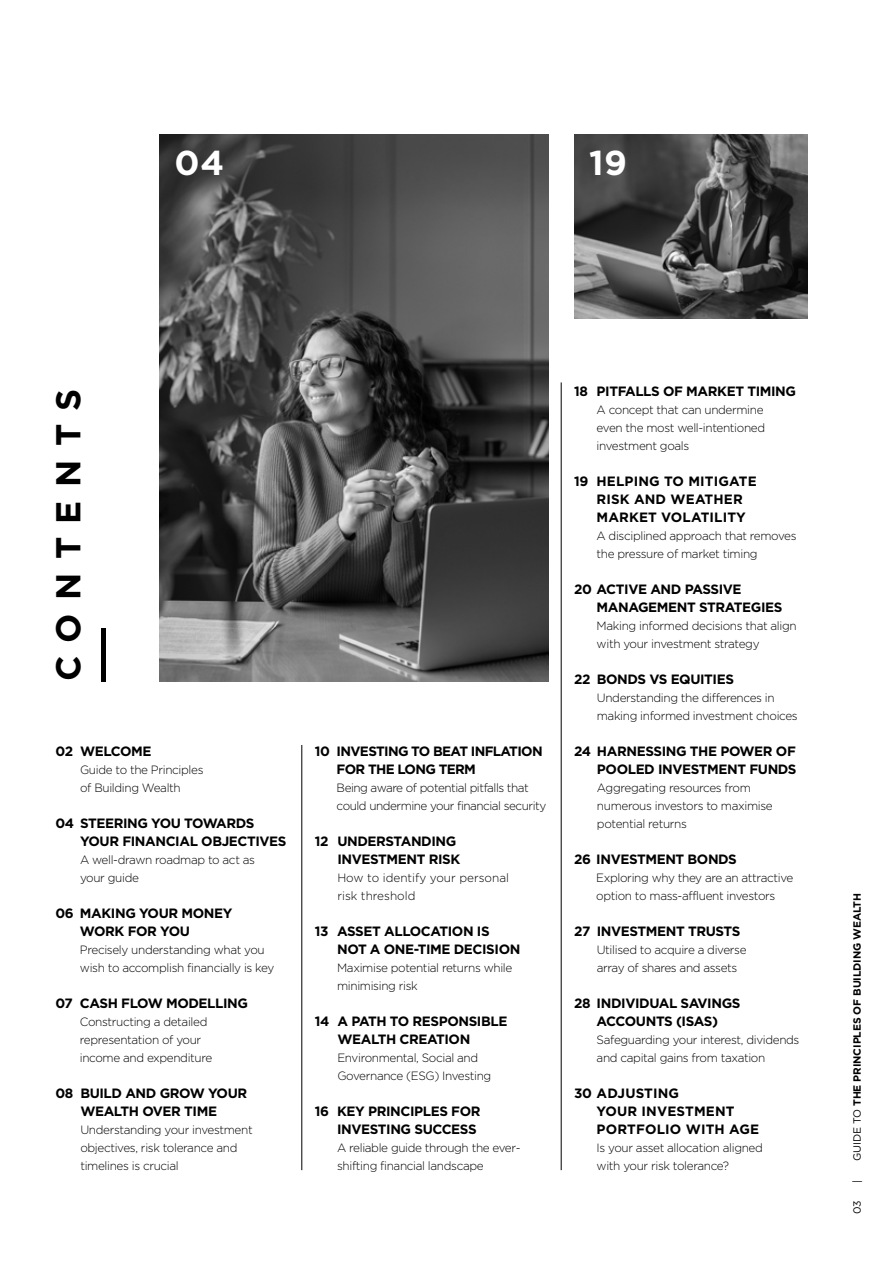
<style>
.page{position:relative;width:893px;height:1263px;background:#fff}
.page>*{position:absolute;margin:0;border:0;box-sizing:border-box;transform-origin:0 0}
.t1{font:700 34.5px "Gotham HTF";letter-spacing:.39em;color:#000}
.t2{font:700 34.5px "Gotham HTF";color:#fff}
.t3{font:700 13.5px/18px "Gotham HTF";letter-spacing:-.03em;color:#000}
.t4{font:700 13.5px/18px "Gotham HTF";letter-spacing:.01em;color:#000}
.t5{font:700 13.5px/18px "Gotham HTF";letter-spacing:-.05em;color:#000}
.t6{font:300 12px/18px "Gotham HTF";letter-spacing:-.03em;color:#000}
.t7{font:300 12px/18px "Gotham HTF";color:#000}
.t8{font:700 10.5px "Gotham HTF";letter-spacing:-.01em;color:#000}
.t9{font:10.5px "Gotham HTF";color:#000}
.s1{font-weight:400}
</style>
<div class="page">
<hr style="left:102px;top:628px;width:4px;height:53px;background:#000">
<hr style="left:302px;top:745px;width:1px;height:425px;background:#000">
<hr style="left:561px;top:382px;width:1px;height:788px;background:#000">
<img style="left:159px;top:135px;width:390px;height:546px">
<img style="left:574px;top:135px;width:234px;height:184px">
<h1 class="t2" style="left:174px;top:143px;width:51px">04</h1>
<h1 class="t2" style="left:589px;top:143px;width:40px">19</h1>
<h1 class="t1" style="left:48px;top:681px;width:294px;rotate:-90deg">CONTENTS</h1>
<p class="t3" style="left:56px;top:742px;width:98px">02 WELCOME</p>
<p class="t6" style="left:80px;top:761px;width:125px">Guide to the Principles of Building Wealth</p>
<p class="t3" style="left:80px;top:814px;width:208px;text-indent:-25px">04 STEERING YOU TOWARDS<br>YOUR FINANCIAL OBJECTIVES</p>
<p class="t6" style="left:80px;top:851px;width:177px">A well-drawn roadmap to act as your guide</p>
<p class="t3" style="left:80px;top:904px;width:154px;text-indent:-24px">06 MAKING YOUR MONEY<br>WORK FOR YOU</p>
<p class="t6" style="left:80px;top:941px;width:196px">Precisely understanding what you wish to accomplish financially is key</p>
<p class="t3" style="left:56px;top:994px;width:194px">07 CASH FLOW MODELLING</p>
<p class="t6" style="left:80px;top:1013px;width:134px">Constructing a detailed representation of your income and expenditure</p>
<p class="t3" style="left:56px;top:1084px;width:193px;text-align:center">08 BUILD AND GROW YOUR<br>WEALTH OVER TIME</p>
<p class="t6" style="left:80px;top:1121px;width:174px">Understanding your investment objectives, risk tolerance and timelines is crucial</p>
<p class="t5" style="left:337px;top:742px;width:208px;text-indent:-22px">10 INVESTING TO BEAT INFLATION<br>FOR THE LONG TERM</p>
<p class="t6" style="left:337px;top:779px;width:211px">Being aware of potential pitfalls that could undermine your financial security</p>
<p class="t3" style="left:315px;top:832px;width:147px;text-align:right">12 UNDERSTANDING<br>INVESTMENT RISK</p>
<p class="t7" style="left:337px;top:869px;width:173px">How to identify your personal risk threshold</p>
<p class="t3" style="left:337px;top:922px;width:185px;text-indent:-22px">13 ASSET ALLOCATION IS<br>NOT A ONE-TIME DECISION</p>
<p class="t6" style="left:337px;top:959px;width:177px">Maximise potential returns while minimising risk</p>
<p class="t3" style="left:337px;top:1012px;width:171px;text-indent:-23px">14 A PATH TO RESPONSIBLE<br>WEALTH CREATION</p>
<p class="t6" style="left:337px;top:1049px;width:155px">Environmental, Social and<br>Governance (ESG) Investing</p>
<p class="t3" style="left:315px;top:1102px;width:167px;text-align:right">16 KEY PRINCIPLES FOR<br>INVESTING SUCCESS</p>
<p class="t6" style="left:337px;top:1139px;width:185px">A reliable guide through the ever&shy;shifting financial landscape</p>
<p class="t3" style="left:574px;top:382px;width:224px">18 PITFALLS OF MARKET TIMING</p>
<p class="t6" style="left:597px;top:401px;width:170px">A concept that can undermine even the most well-intentioned investment goals</p>
<p class="t4" style="left:596px;top:472px;width:162px;text-indent:-22px">19 HELPING TO MITIGATE<br>RISK AND WEATHER<br>MARKET VOLATILITY</p>
<p class="t6" style="left:596px;top:527px;width:202px">A disciplined approach that removes the pressure of market timing</p>
<p class="t3" style="left:597px;top:580px;width:187px;text-indent:-23px">20 ACTIVE AND PASSIVE<br>MANAGEMENT STRATEGIES</p>
<p class="t6" style="left:597px;top:617px;width:202px">Making informed decisions that align with your investment strategy</p>
<p class="t3" style="left:574px;top:670px;width:161px">22 BONDS VS EQUITIES</p>
<p class="t6" style="left:597px;top:689px;width:202px">Understanding the differences in making informed investment choices</p>
<p class="t3" style="left:574px;top:742px;width:224px;text-align:right">24 HARNESSING THE POWER OF<br>POOLED INVESTMENT FUNDS</p>
<p class="t6" style="left:597px;top:779px;width:177px">Aggregating resources from numerous investors to maximise potential returns</p>
<p class="t3" style="left:574px;top:850px;width:164px">26 INVESTMENT BONDS</p>
<p class="t6" style="left:596px;top:869px;width:199px">Exploring why they are an attractive option to mass-affluent investors</p>
<p class="t3" style="left:574px;top:922px;width:168px">27 INVESTMENT TRUSTS</p>
<p class="t6" style="left:597px;top:941px;width:151px">Utilised to acquire a diverse array of shares and assets</p>
<p class="t3" style="left:574px;top:994px;width:168px;text-align:center">28 INDIVIDUAL SAVINGS<br>ACCOUNTS (ISAS)</p>
<p class="t6" style="left:597px;top:1031px;width:204px">Safeguarding your interest, dividends and capital gains from taxation</p>
<p class="t4" style="left:597px;top:1084px;width:164px;text-indent:-23px">30 ADJUSTING<br>YOUR INVESTMENT<br>PORTFOLIO WITH AGE</p>
<p class="t6" style="left:597px;top:1139px;width:168px">Is your asset allocation aligned with your risk tolerance?</p>
<p class="t8" style="left:851px;top:1161px;width:270px;rotate:-90deg"><span class="s1">GUIDE TO</span> THE PRINCIPLES OF BUILDING WEALTH</p>
<p class="t9" style="left:851px;top:1182px;width:5px;rotate:-90deg">|</p>
<p class="t9" style="left:851px;top:1214px;width:15px;rotate:-90deg">03</p>
</div>
